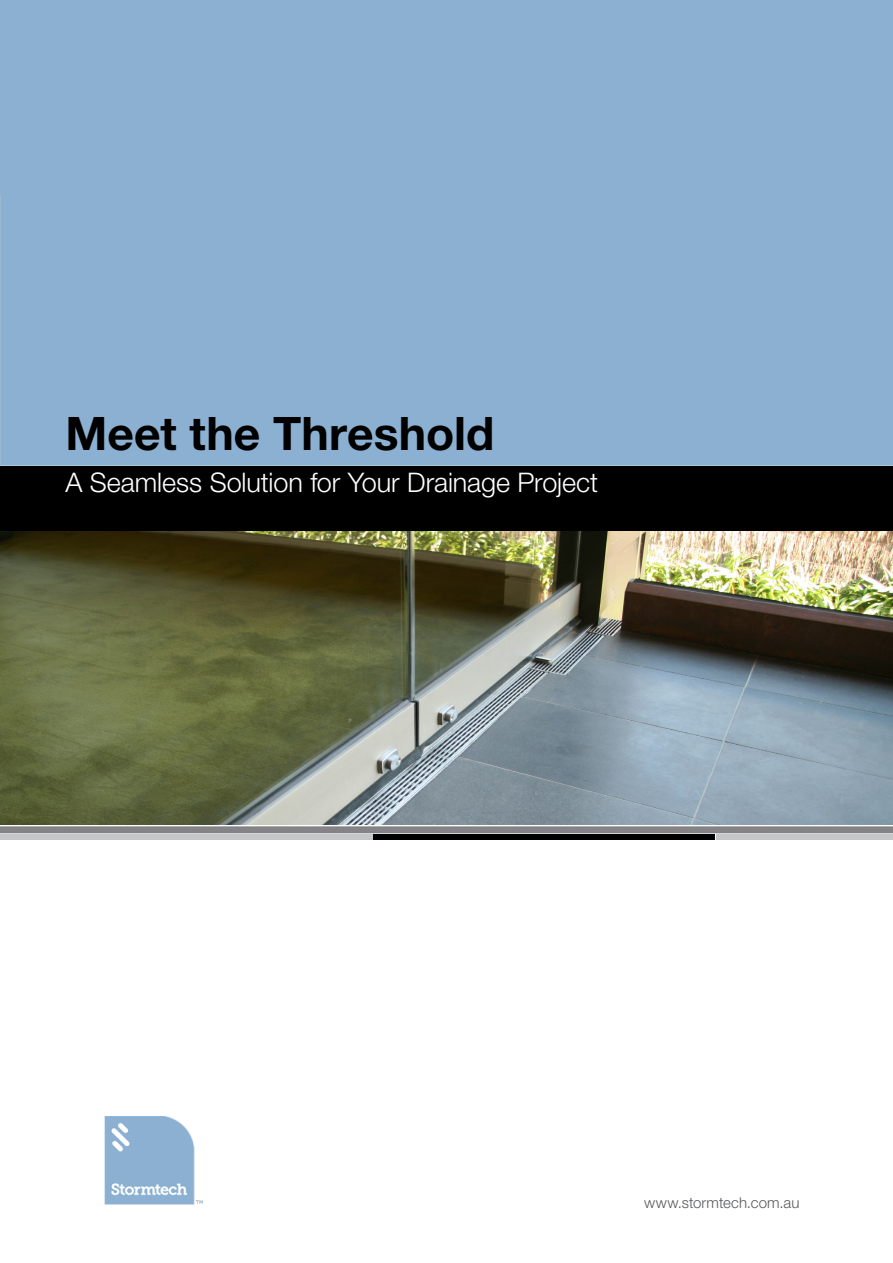
<style>
.page{position:relative;width:893px;height:1263px;background:#fff}
.page>*{position:absolute;margin:0;border:0;box-sizing:border-box;transform-origin:0 0}
.t1{font:700 46.2px "Helvetica Neue LT Std";color:#000}
.t2{font:300 27px "Helvetica Neue LT Std";letter-spacing:-.005em;color:#fff}
.t3{font:300 15px "Helvetica Neue LT Std";letter-spacing:.005em;color:#58595b}
</style>
<div class="page">
<img style="left:0;top:530px;width:893px;height:295px">
<img style="left:104px;top:1116px;width:99px;height:89px">
<div style="left:717px;top:834px;width:176px;height:6px;background:#c4c6c8"></div>
<div style="left:374px;top:834px;width:341px;height:6px;background:#000"></div>
<div style="left:0;top:834px;width:372px;height:6px;background:#c4c6c8"></div>
<svg style="left:0;top:826px;width:893px;height:7px;background:#89888c"></svg>
<div style="left:0;top:466px;width:893px;height:64px;background:#000"></div>
<div style="left:0;top:0;width:893px;height:466px;background:#8bb0d1"></div>
<svg style="left:0;top:0;width:1px;height:196px"></svg>
<h1 class="t1" style="left:65px;top:405px;width:431px">Meet the Threshold</h1>
<p class="t2" style="left:65px;top:466px;width:534px">A Seamless Solution for Your Drainage Project</p>
<p class="t3" style="left:644px;top:1193px;width:157px">www.stormtech.com.au</p>
</div>
